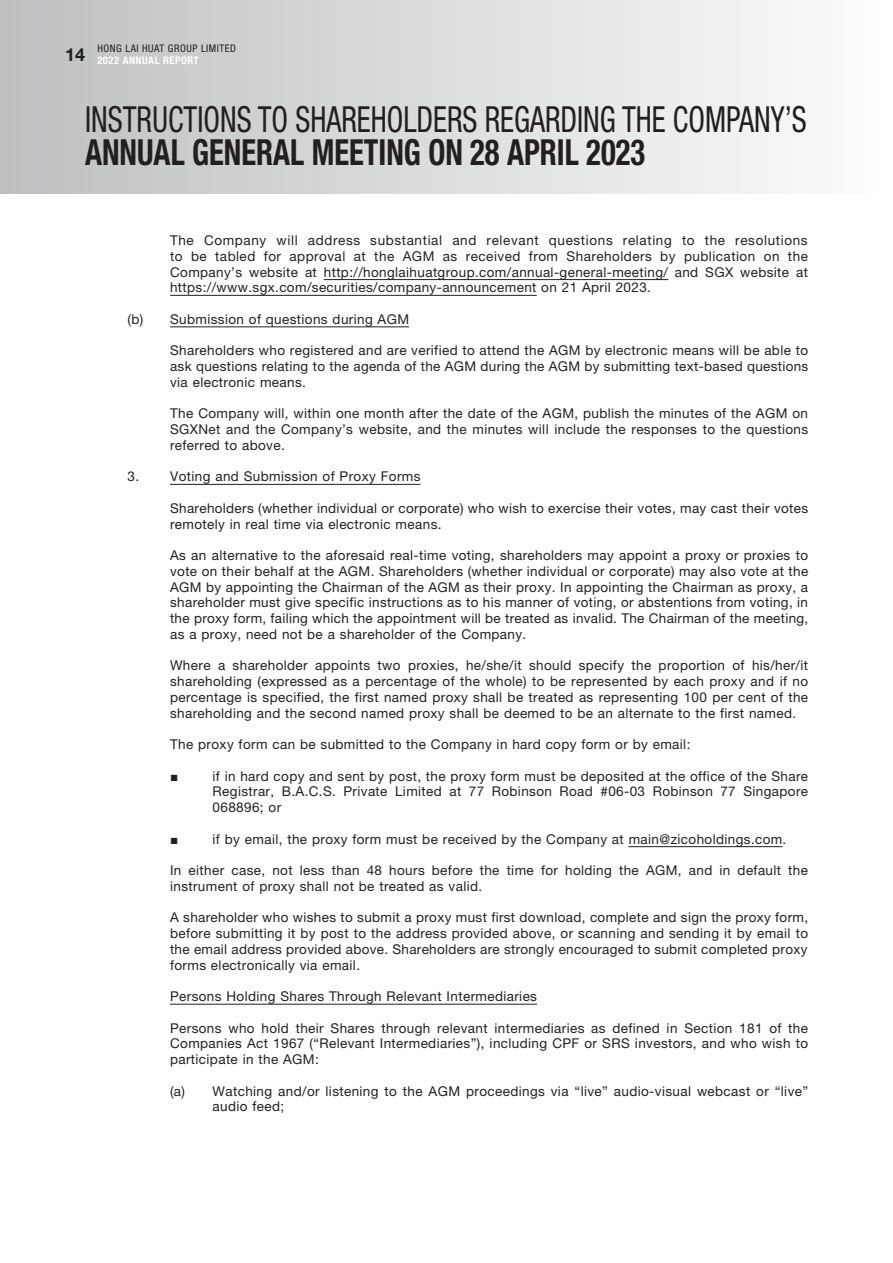
<style>
.page{position:relative;width:893px;height:1263px;background:#fff}
.page>*{position:absolute;margin:0;border:0;box-sizing:border-box;transform-origin:0 0}
.t1{font:condensed 36px "Helvetica Neue LT Std";color:#231f20;scale:.83 1}
.t2{font:700 condensed 36px "Helvetica Neue LT Std";color:#231f20;scale:.85 1}
.t3{font:13.5px/15.8px "Helvetica Neue LT Std";letter-spacing:.03em;color:#231f20;text-align:justify}
.t4{font:13.5px "Times New Roman";color:#231f20}
.t5{font:condensed 10.5px/12px "Helvetica Neue LT Std";letter-spacing:.05em;color:#231f20}
.s1{font-weight:700;color:#fff}
</style>
<div class="page">
<hr style="left:324px;top:279px;width:344px;height:1px;background:#231f20">
<hr style="left:170px;top:295px;width:367px;height:1px;background:#231f20">
<hr style="left:170px;top:326px;width:239px;height:1px;background:#231f20">
<hr style="left:170px;top:484px;width:250px;height:1px;background:#231f20">
<hr style="left:628px;top:846px;width:154px;height:1px;background:#231f20">
<hr style="left:170px;top:1004px;width:367px;height:1px;background:#231f20">
<div style="left:0;top:0;width:893px;height:193px;background:linear-gradient(to right,#bdbfc1,#fdfdfd)"></div>
<p class="t5" style="left:65px;top:42px;width:173px;text-indent:32px">HONG LAI HUAT GROUP LIMITED<br><sup>14</sup> <span class="s1">2022 ANNUAL REPORT</span></p>
<h1 class="t1" style="left:85px;top:98px;width:871px">INSTRUCTIONS TO SHAREHOLDERS REGARDING THE COMPANY’S</h1>
<h1 class="t2" style="left:85px;top:130px;width:660px">ANNUAL GENERAL MEETING ON 28 APRIL 2023</h1>
<p class="t3" style="left:170px;top:232px;width:639px">The Company will address substantial and relevant questions relating to the resolutions to be tabled for approval at the AGM as received from Shareholders by publication on the Company’s website at http://honglaihuatgroup.com/annual-general-meeting/ and SGX website at https://www.sgx.com/securities/company-announcement on 21 April 2023.</p>
<p class="t3" style="left:128px;top:311px;width:283px">(b) Submission of questions during AGM</p>
<p class="t3" style="left:170px;top:342px;width:640px">Shareholders who registered and are verified to attend the AGM by electronic means will be able to ask questions relating to the agenda of the AGM during the AGM by submitting text-based questions via electronic means.</p>
<p class="t3" style="left:170px;top:405px;width:640px">The Company will, within one month after the date of the AGM, publish the minutes of the AGM on SGXNet and the Company’s website, and the minutes will include the responses to the questions referred to above.</p>
<p class="t3" style="left:128px;top:468px;width:294px">3. Voting and Submission of Proxy Forms</p>
<p class="t3" style="left:170px;top:500px;width:640px">Shareholders (whether individual or corporate) who wish to exercise their votes, may cast their votes remotely in real time via electronic means.</p>
<p class="t3" style="left:170px;top:547px;width:640px">As an alternative to the aforesaid real-time voting, shareholders may appoint a proxy or proxies to vote on their behalf at the AGM. Shareholders (whether individual or corporate) may also vote at the AGM by appointing the Chairman of the AGM as their proxy. In appointing the Chairman as proxy, a shareholder must give specific instructions as to his manner of voting, or abstentions from voting, in the proxy form, failing which the appointment will be treated as invalid. The Chairman of the meeting, as a proxy, need not be a shareholder of the Company.</p>
<p class="t3" style="left:170px;top:657px;width:640px">Where a shareholder appoints two proxies, he/she/it should specify the proportion of his/her/it shareholding (expressed as a percentage of the whole) to be represented by each proxy and if no percentage is specified, the first named proxy shall be treated as representing 100 per cent of the shareholding and the second named proxy shall be deemed to be an alternate to the first named.</p>
<p class="t3" style="left:170px;top:736px;width:522px">The proxy form can be submitted to the Company in hard copy form or by email:</p>
<p class="t4" style="left:170px;top:767px;width:10px">■</p>
<p class="t3" style="left:213px;top:768px;width:597px">if in hard copy and sent by post, the proxy form must be deposited at the office of the Share Registrar, B.A.C.S. Private Limited at 77 Robinson Road #06-03 Robinson 77 Singapore 068896; or</p>
<p class="t4" style="left:170px;top:830px;width:10px">■</p>
<p class="t3" style="left:213px;top:831px;width:575px">if by email, the proxy form must be received by the Company at main@zicoholdings.com.</p>
<p class="t3" style="left:170px;top:862px;width:639px">In either case, not less than 48 hours before the time for holding the AGM, and in default the instrument of proxy shall not be treated as valid.</p>
<p class="t3" style="left:170px;top:909px;width:639px">A shareholder who wishes to submit a proxy must first download, complete and sign the proxy form, before submitting it by post to the address provided above, or scanning and sending it by email to the email address provided above. Shareholders are strongly encouraged to submit completed proxy forms electronically via email.</p>
<p class="t3" style="left:170px;top:988px;width:368px">Persons Holding Shares Through Relevant Intermediaries</p>
<p class="t3" style="left:170px;top:1020px;width:639px">Persons who hold their Shares through relevant intermediaries as defined in Section 181 of the Companies Act 1967 (“Relevant Intermediaries”), including CPF or SRS investors, and who wish to participate in the AGM:</p>
<p class="t3" style="left:213px;top:1083px;width:597px;text-indent:-43px">(a) Watching and/or listening to the AGM proceedings via “live” audio-visual webcast or “live” audio feed;</p>
</div>
